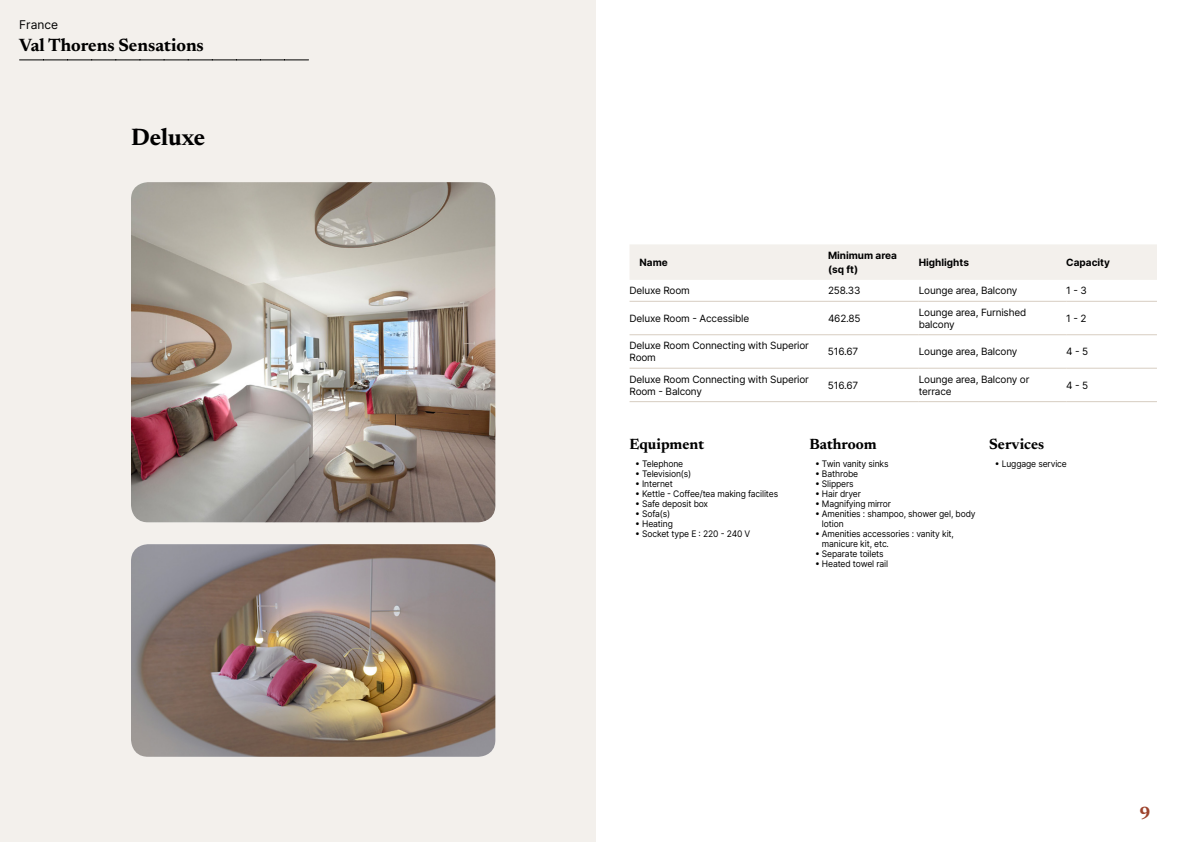
<style>
.page{position:relative;width:1191px;height:842px;background:#fff}
.page>*{position:absolute;margin:0;border:0;box-sizing:border-box;transform-origin:0 0}
.t1{font:700 24px "Newsreader 24 pt";color:#000}
.t2{font:700 18px "Newsreader 24 pt";color:#000}
.t3{font:700 18px "Newsreader 24 pt";color:#9d432c}
.t4{font:700 15px "Newsreader 24 pt";color:#000}
.t5{font:12px "Inter";color:#000}
.t6{font:10px/12px "Inter";letter-spacing:-.015em;color:#000}
.t7{font:700 10px/14px "Inter";color:#000}
.t8{font:9px/10px "Inter";letter-spacing:-.015em;color:#000;scale:.95 1}
</style>
<div class="page">
<div style="left:0;top:0;width:595px;height:842px;background:#f3f0ec"></div>
<img style="left:131px;top:182px;width:364px;height:340px">
<img style="left:131px;top:544px;width:364px;height:213px">
<svg style="left:20px;top:60px;width:288px;height:1px"></svg>
<div style="left:630px;top:244px;width:527px;height:36px;background:#f3f0ec"></div>
<hr style="left:629px;top:301px;width:199px;height:1px;background:#d7cdc1">
<hr style="left:828px;top:301px;width:90px;height:1px;background:#d7cdc1">
<hr style="left:918px;top:301px;width:148px;height:1px;background:#d7cdc1">
<hr style="left:1066px;top:301px;width:91px;height:1px;background:#d7cdc1">
<hr style="left:629px;top:334px;width:199px;height:1px;background:#d7cdc1">
<hr style="left:828px;top:334px;width:90px;height:1px;background:#d7cdc1">
<hr style="left:918px;top:334px;width:148px;height:1px;background:#d7cdc1">
<hr style="left:1066px;top:334px;width:91px;height:1px;background:#d7cdc1">
<hr style="left:629px;top:368px;width:199px;height:1px;background:#d7cdc1">
<hr style="left:828px;top:368px;width:90px;height:1px;background:#d7cdc1">
<hr style="left:918px;top:368px;width:148px;height:1px;background:#d7cdc1">
<hr style="left:1066px;top:368px;width:91px;height:1px;background:#d7cdc1">
<hr style="left:629px;top:401px;width:199px;height:1px;background:#d7cdc1">
<hr style="left:828px;top:401px;width:90px;height:1px;background:#d7cdc1">
<hr style="left:918px;top:401px;width:148px;height:1px;background:#d7cdc1">
<hr style="left:1066px;top:401px;width:91px;height:1px;background:#d7cdc1">
<h3 class="t5" style="left:19px;top:15px;width:40px">France</h3>
<h2 class="t2" style="left:19px;top:32px;width:186px">Val Thorens Sensations</h2>
<h1 class="t1" style="left:131px;top:120px;width:76px">Deluxe</h1>
<p class="t7" style="left:639px;top:255px;width:30px">Name</p>
<p class="t7" style="left:828px;top:248px;width:70px">Minimum area (sq ft)</p>
<p class="t7" style="left:918px;top:255px;width:52px">Highlights</p>
<p class="t7" style="left:1066px;top:255px;width:45px">Capacity</p>
<p class="t6" style="left:629px;top:284px;width:62px">Deluxe Room</p>
<p class="t6" style="left:828px;top:284px;width:34px">258.33</p>
<p class="t6" style="left:918px;top:284px;width:100px">Lounge area, Balcony</p>
<p class="t6" style="left:1066px;top:284px;width:22px">1 - 3</p>
<p class="t6" style="left:629px;top:312px;width:121px">Deluxe Room - Accessible</p>
<p class="t6" style="left:828px;top:312px;width:34px">462.85</p>
<p class="t6" style="left:918px;top:306px;width:109px">Lounge area, Furnished balcony</p>
<p class="t6" style="left:1066px;top:312px;width:22px">1 - 2</p>
<p class="t6" style="left:629px;top:339px;width:181px">Deluxe Room Connecting with Superior<br>Room</p>
<p class="t6" style="left:828px;top:345px;width:32px">516.67</p>
<p class="t6" style="left:918px;top:345px;width:100px">Lounge area, Balcony</p>
<p class="t6" style="left:1066px;top:345px;width:24px">4 - 5</p>
<p class="t6" style="left:629px;top:373px;width:181px">Deluxe Room Connecting with Superior<br>Room - Balcony</p>
<p class="t6" style="left:828px;top:379px;width:32px">516.67</p>
<p class="t6" style="left:918px;top:373px;width:112px">Lounge area, Balcony or terrace</p>
<p class="t6" style="left:1066px;top:379px;width:24px">4 - 5</p>
<h3 class="t4" style="left:629px;top:433px;width:76px">Equipment</h3>
<p class="t8" style="left:635px;top:458px;width:52px">• Telephone</p>
<p class="t8" style="left:635px;top:468px;width:61px">• Television(s)</p>
<p class="t8" style="left:635px;top:478px;width:41px">• Internet</p>
<p class="t8" style="left:635px;top:488px;width:152px">• Kettle - Coffee/tea making facilites</p>
<p class="t8" style="left:635px;top:498px;width:78px">• Safe deposit box</p>
<p class="t8" style="left:635px;top:508px;width:39px">• Sofa(s)</p>
<p class="t8" style="left:635px;top:518px;width:41px">• Heating</p>
<p class="t8" style="left:635px;top:528px;width:123px">• Socket type E : 220 - 240 V</p>
<h3 class="t4" style="left:809px;top:433px;width:69px">Bathroom</h3>
<p class="t8" style="left:815px;top:458px;width:79px">• Twin vanity sinks</p>
<p class="t8" style="left:815px;top:468px;width:47px">• Bathrobe</p>
<p class="t8" style="left:815px;top:478px;width:42px">• Slippers</p>
<p class="t8" style="left:815px;top:488px;width:50px">• Hair dryer</p>
<p class="t8" style="left:815px;top:498px;width:82px">• Magnifying mirror</p>
<p class="t8" style="left:822px;top:508px;width:163px;text-indent:-7px">• Amenities : shampoo, shower gel, body lotion</p>
<p class="t8" style="left:822px;top:528px;width:140px;text-indent:-7px">• Amenities accessories : vanity kit, manicure kit, etc.</p>
<p class="t8" style="left:815px;top:548px;width:74px">• Separate toilets</p>
<p class="t8" style="left:815px;top:558px;width:78px">• Heated towel rail</p>
<h3 class="t4" style="left:989px;top:433px;width:57px">Services</h3>
<p class="t8" style="left:994px;top:458px;width:77px">• Luggage service</p>
<h2 class="t3" style="left:1139px;top:800px;width:13px">9</h2>
</div>
